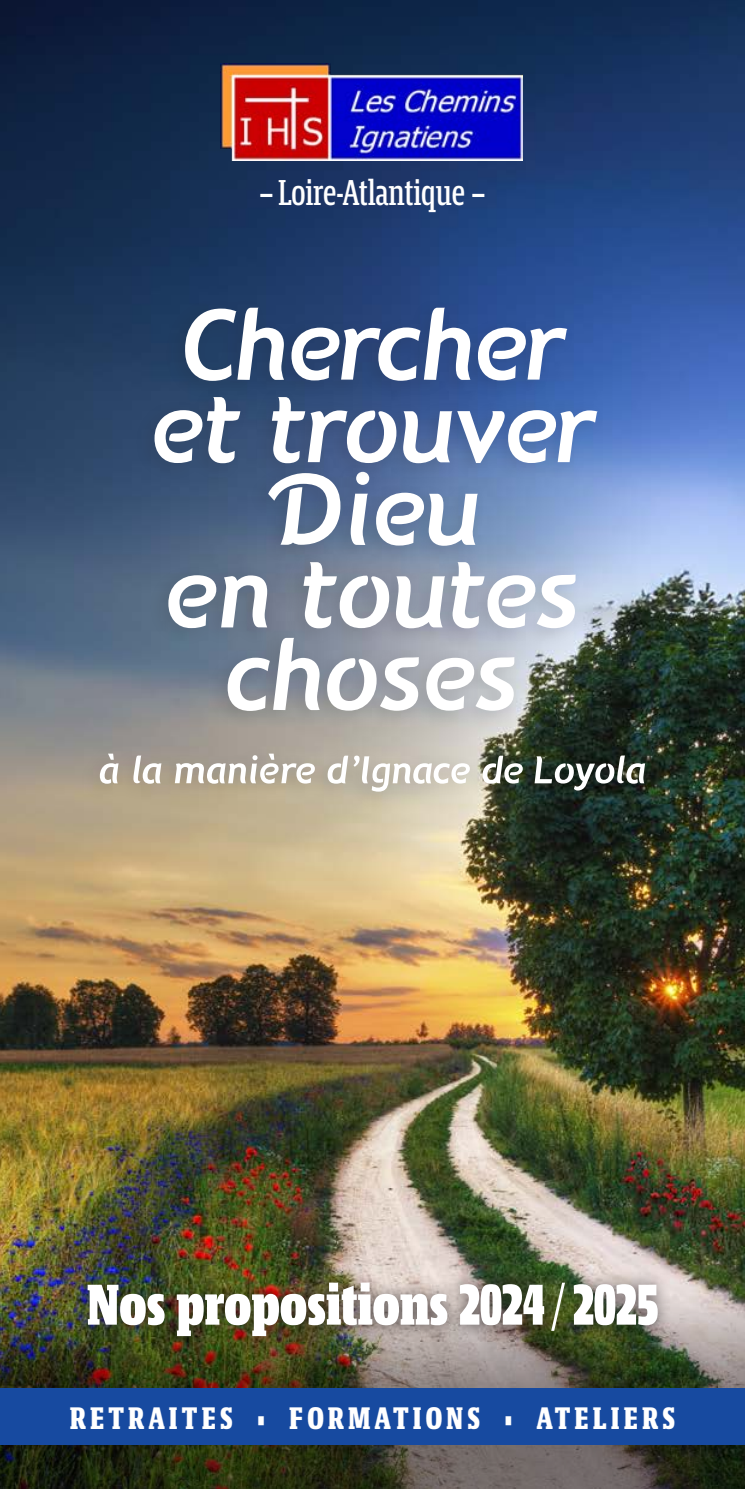
<style>
.page{position:relative;width:745px;height:1489px;background:#fff}
.page>*{position:absolute;margin:0;border:0;box-sizing:border-box;transform-origin:0 0}
.t1{font:900 60px "Mislab Std Compact";color:#fff}
.t2{font:600 37.5px "Mislab Std Compact";color:#fff}
.t3{font:700 expanded 32.5px "Mislab Std Compact";letter-spacing:.13em;color:#fff}
.s1{font-weight:300}
</style>
<div class="page">
<img style="left:0;top:0;width:744px;height:1293px">
<img style="left:0;top:1293px;width:744px;height:195px">
<div style="left:73px;top:1268px;width:599px;height:82px;background:#231f20;opacity:.63"></div>
<div style="left:0;top:1387px;width:744px;height:57px;background:#174aa0"></div>
<img style="left:220px;top:64px;width:301px;height:96px">
<div style="left:79px;top:743px;width:574px;height:67px;background:#231f20;opacity:.15"></div>
<svg style="left:100px;top:753px;width:544px;height:38px"></svg>
<div style="left:207px;top:627px;width:315px;height:102px;background:#231f20;opacity:.15"></div>
<svg style="left:227px;top:647px;width:287px;height:64px"></svg>
<div style="left:147px;top:551px;width:437px;height:96px;background:#231f20;opacity:.15"></div>
<svg style="left:168px;top:562px;width:407px;height:66px"></svg>
<div style="left:248px;top:461px;width:238px;height:103px;background:#231f20;opacity:.15"></div>
<svg style="left:268px;top:482px;width:209px;height:63px"></svg>
<div style="left:134px;top:386px;width:471px;height:96px;background:#231f20;opacity:.15"></div>
<svg style="left:154px;top:397px;width:443px;height:66px"></svg>
<div style="left:164px;top:297px;width:410px;height:102px;background:#231f20;opacity:.15"></div>
<svg style="left:185px;top:308px;width:382px;height:73px"></svg>
<p class="t2" style="left:260px;top:174px;width:226px">– Loire-Atlantique –</p>
<p class="t1" style="left:87px;top:1274px;width:573px">Nos propositions 2024<span class="s1">/</span>2025</p>
<p class="t3" style="left:70px;top:1401px;width:606px">RETRAITES • FORMATIONS • ATELIERS</p>
</div>
